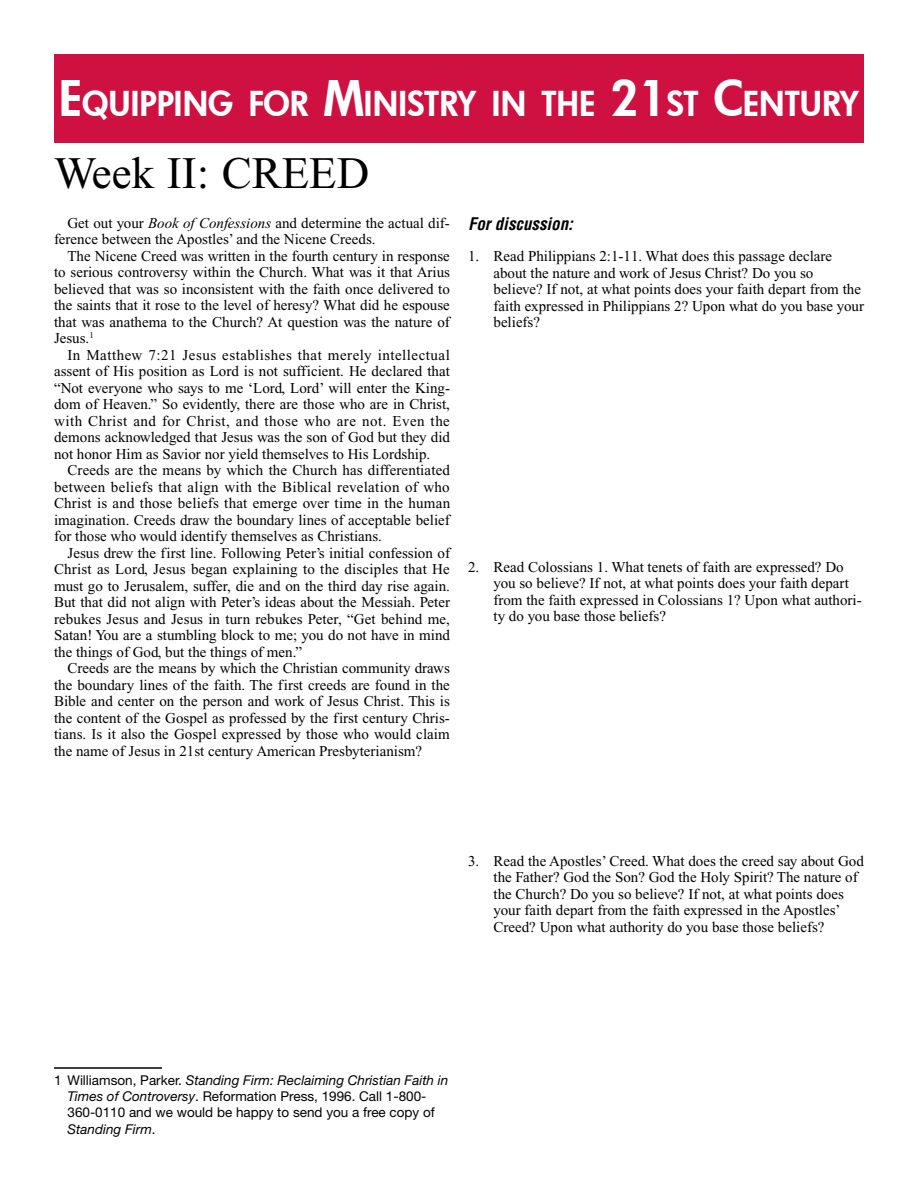
<style>
.page{position:relative;width:918px;height:1188px;background:#fff}
.page>*{position:absolute;margin:0;border:0;box-sizing:border-box;transform-origin:0 0}
.t1{font:45px "Times New Roman";color:#000}
.t2{font:800 33.6px "Futura";color:#fff}
.t3{font:italic 700 condensed 16.95px "Helvetica";color:#000}
.t4{font:15px/16.5px "Times New Roman";color:#000;text-align:justify}
.t5{font:13.5px/16.5px "Helvetica Neue";color:#000}
.s1{font-size:48px}
.s2{font-style:italic}
</style>
<div class="page">
<div style="left:54px;top:54px;width:810px;height:88px;background:#ce1141"></div>
<hr style="left:54px;top:1067px;width:108px;height:2px;background:#000">
<h2 class="t2" style="left:59px;top:81px;width:802px"><span class="s1">E</span>QUIPPING FOR <span class="s1">M</span>INISTRY IN THE <span class="s1">21</span>ST <span class="s1">C</span>ENTURY</h2>
<h1 class="t1" style="left:54px;top:149px;width:317px">Week II: CREED</h1>
<p class="t4" style="left:54px;top:215px;width:397px;text-indent:14px">Get out your <span class="s2">Book of Confessions</span> and determine the actual dif&shy;ference between the Apostles’ and the Nicene Creeds.</p>
<p class="t4" style="left:54px;top:248px;width:398px;text-indent:14px">The Nicene Creed was written in the fourth century in response to serious controversy within the Church. What was it that Arius believed that was so inconsistent with the faith once delivered to the saints that it rose to the level of heresy? What did he espouse that was anathema to the Church? At question was the nature of Jesus.<sup>1</sup></p>
<p class="t4" style="left:54px;top:347px;width:398px;text-indent:14px">In Matthew 7:21 Jesus establishes that merely intellectual assent of His position as Lord is not sufficient. He declared that “Not everyone who says to me ‘Lord, Lord’ will enter the King&shy;dom of Heaven.” So evidently, there are those who are in Christ, with Christ and for Christ, and those who are not. Even the demons acknowledged that Jesus was the son of God but they did not honor Him as Savior nor yield themselves to His Lordship.</p>
<p class="t4" style="left:54px;top:462px;width:398px;text-indent:14px">Creeds are the means by which the Church has differentiated between beliefs that align with the Biblical revelation of who Christ is and those beliefs that emerge over time in the human imagination. Creeds draw the boundary lines of acceptable belief for those who would identify themselves as Christians.</p>
<p class="t4" style="left:54px;top:545px;width:398px;text-indent:14px">Jesus drew the first line. Following Peter’s initial confession of Christ as Lord, Jesus began explaining to the disciples that He must go to Jerusalem, suffer, die and on the third day rise again.<br>But that did not align with Peter’s ideas about the Messiah. Peter rebukes Jesus and Jesus in turn rebukes Peter, “Get behind me, Satan! You are a stumbling block to me; you do not have in mind the things of God, but the things of men.”</p>
<p class="t4" style="left:54px;top:660px;width:397px;text-indent:14px">Creeds are the means by which the Christian community draws the boundary lines of the faith. The first creeds are found in the Bible and center on the person and work of Jesus Christ. This is the content of the Gospel as professed by the first century Chris&shy;tians. Is it also the Gospel expressed by those who would claim the name of Jesus in 21st century American Presbyterianism?</p>
<p class="t3" style="left:468px;top:213px;width:106px">For discussion:</p>
<p class="t4" style="left:494px;top:248px;width:372px;text-align:left;text-indent:-26px">1. Read Philippians 2:1-11. What does this passage declare about the nature and work of Jesus Christ? Do you so believe? If not, at what points does your faith depart from the faith expressed in Philippians 2? Upon what do you base your beliefs?</p>
<p class="t4" style="left:494px;top:558px;width:370px;text-align:left;text-indent:-26px">2. Read Colossians 1. What tenets of faith are expressed? Do you so believe? If not, at what points does your faith depart from the faith expressed in Colossians 1? Upon what authori&shy;ty do you base those beliefs?</p>
<p class="t4" style="left:494px;top:852px;width:372px;text-align:left;text-indent:-26px">3. Read the Apostles’ Creed. What does the creed say about God the Father? God the Son? God the Holy Spirit? The nature of the Church? Do you so believe? If not, at what points does your faith depart from the faith expressed in the Apostles’ Creed? Upon what authority do you base those beliefs?</p>
<p class="t5" style="left:68px;top:1071px;width:382px;text-indent:-14px">1 Williamson, Parker. <span class="s2">Standing Firm: Reclaiming Christian Faith in Times of Controversy</span>. Reformation Press, 1996. Call 1-800- 360-0110 and we would be happy to send you a free copy of <span class="s2">Standing Firm</span>.</p>
</div>
